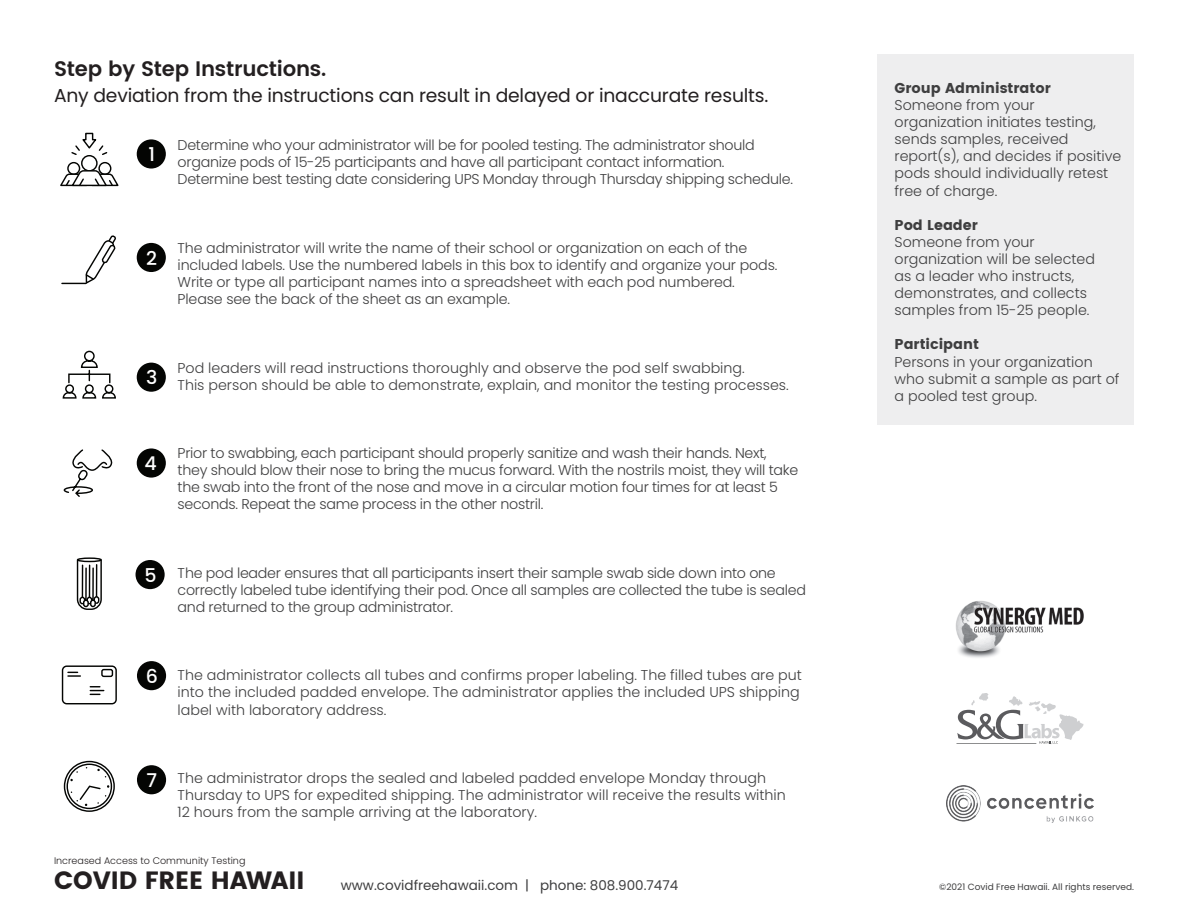
<style>
.page{position:relative;width:1188px;height:918px;background:#fff}
.page>*{position:absolute;margin:0;border:0;box-sizing:border-box;transform-origin:0 0}
.t1{font:24.9px "Poppins";color:#231f20}
.t2{font:600 21px "Poppins";letter-spacing:-.01em;color:#231f20}
.t3{font:500 19.05px "Poppins";color:#fff}
.t4{font:18.75px "Poppins";letter-spacing:-.01em;color:#231f20}
.body_text{font:300 14.25px/17.1px "Poppins";letter-spacing:-.01em;color:#3e3e3f}
.A{font:300 14.25px/17.1px "Poppins";color:#3e3e3f}
.A-2{font:14.25px "Poppins";color:#3e3e3f}
.Q{font:13.5px "Poppins";color:#3e3e3f}
.t5{font:300 9.6px "Poppins";color:#231f20}
.Q-2{font:9px "Poppins";color:#3e3e3f}
</style>
<div class="page">
<div style="left:878px;top:54px;width:256px;height:371px;background:#eeeeef"></div>
<div style="left:98px;top:162px;width:13px;height:13px;border:1px solid #040503;border-radius:50%"></div>
<div style="left:67px;top:162px;width:13px;height:13px;border:1px solid #040503;border-radius:50%"></div>
<svg style="left:82px;top:156px;width:15px;height:15px"></svg>
<div style="left:81px;top:155px;width:17px;height:17px;border:1px solid #040503;border-radius:50%"></div>
<svg style="left:60px;top:169px;width:59px;height:18px"></svg>
<svg style="left:71px;top:132px;width:37px;height:24px"></svg>
<div style="left:137px;top:139px;width:29px;height:30px;background:#040503;border-radius:50%"></div>
<div style="left:136px;top:560px;width:29px;height:29px;background:#040503;border-radius:50%"></div>
<div style="left:137px;top:661px;width:29px;height:29px;background:#040503;border-radius:50%"></div>
<div style="left:137px;top:765px;width:29px;height:29px;background:#040503;border-radius:50%"></div>
<div style="left:137px;top:243px;width:29px;height:29px;background:#040503;border-radius:50%"></div>
<div style="left:137px;top:363px;width:29px;height:29px;background:#040503;border-radius:50%"></div>
<div style="left:137px;top:448px;width:29px;height:30px;background:#040503;border-radius:50%"></div>
<svg style="left:76px;top:559px;width:26px;height:51px"></svg>
<div style="left:83px;top:600px;width:6px;height:7px;border:1px solid #040503;border-radius:2px"></div>
<div style="left:77px;top:557px;width:25px;height:5px;border:1px solid #040503;border-radius:50%"></div>
<svg style="left:61px;top:235px;width:55px;height:50px"></svg>
<svg style="left:61px;top:665px;width:56px;height:40px"></svg>
<svg style="left:63px;top:760px;width:52px;height:52px"></svg>
<svg style="left:62px;top:350px;width:54px;height:49px"></svg>
<svg style="left:63px;top:449px;width:50px;height:48px"></svg>
<img style="left:956px;top:601px;width:128px;height:57px">
<img style="left:946px;top:786px;width:148px;height:36px">
<svg style="left:957px;top:693px;width:127px;height:51px"></svg>
<hr style="left:957px;top:743px;width:79px;height:1px;background:#545557">
<p class="t2" style="left:54px;top:53px;width:274px">Step by Step Instructions.</p>
<p class="t4" style="left:54px;top:84px;width:716px">Any deviation from the instructions can result in delayed or inaccurate results.</p>
<p class="t3" style="left:148px;top:142px;width:8px">1</p>
<p class="t3" style="left:146px;top:246px;width:12px">2</p>
<p class="body_text" style="left:178px;top:137px;width:617px">Determine who your administrator will be for pooled testing. The administrator should organize pods of 15-25 participants and have all participant contact information.<br>Determine best testing date considering UPS Monday through Thursday shipping schedule.</p>
<p class="body_text" style="left:178px;top:239px;width:601px">The administrator will write the name of their school or organization on each of the included labels. Use the numbered labels in this box to identify and organize your pods.<br>Write or type all participant names into a spreadsheet with each pod numbered.<br>Please see the back of the sheet as an example.</p>
<p class="t3" style="left:146px;top:365px;width:13px">3</p>
<p class="t3" style="left:144px;top:451px;width:14px">4</p>
<p class="body_text" style="left:178px;top:359px;width:613px">Pod leaders will read instructions thoroughly and observe the pod self swabbing.<br>This person should be able to demonstrate, explain, and monitor the testing processes.</p>
<p class="body_text" style="left:178px;top:445px;width:622px">Prior to swabbing, each participant should properly sanitize and wash their hands. Next, they should blow their nose to bring the mucus forward. With the nostrils moist, they will take the swab into the front of the nose and move in a circular motion four times for at least 5 seconds. Repeat the same process in the other nostril.</p>
<p class="t3" style="left:144px;top:563px;width:14px">5</p>
<p class="t3" style="left:146px;top:664px;width:14px">6</p>
<p class="body_text" style="left:178px;top:564px;width:630px">The pod leader ensures that all participants insert their sample swab side down into one correctly labeled tube identifying their pod. Once all samples are collected the tube is sealed and returned to the group administrator.</p>
<p class="body_text" style="left:178px;top:667px;width:626px">The administrator collects all tubes and confirms proper labeling. The filled tubes are put into the included padded envelope. The administrator applies the included UPS shipping label with laboratory address.</p>
<p class="t3" style="left:147px;top:768px;width:12px">7</p>
<p class="body_text" style="left:178px;top:769px;width:610px">The administrator drops the sealed and labeled padded envelope Monday through<br>Thursday to UPS for expedited shipping. The administrator will receive the results within<br>12 hours from the sample arriving at the laboratory.</p>
<p class="A-2" style="left:895px;top:80px;width:158px">Group Administrator</p>
<p class="A" style="left:895px;top:97px;width:228px">Someone from your organization initiates testing, sends samples, received report(s), and decides if positive pods should individually retest free of charge.</p>
<p class="A-2" style="left:895px;top:217px;width:85px">Pod Leader</p>
<p class="A" style="left:895px;top:233px;width:202px">Someone from your organization will be selected as a leader who instructs, demonstrates, and collects samples from 15-25 people.</p>
<p class="A-2" style="left:895px;top:336px;width:86px">Participant</p>
<p class="A" style="left:895px;top:353px;width:226px">Persons in your organization who submit a sample as part of a pooled test group.</p>
<p class="t5" style="left:54px;top:855px;width:193px">Increased Access to Community Testing</p>
<p class="t1" style="left:54px;top:866px;width:252px">COVID FREE HAWAII</p>
<p class="Q" style="left:341px;top:877px;width:339px">www.covidfreehawaii.com | phone: 808.900.7474</p>
<p class="Q-2" style="left:939px;top:881px;width:196px">©2021 Covid Free Hawaii. All rights reserved.</p>
</div>
